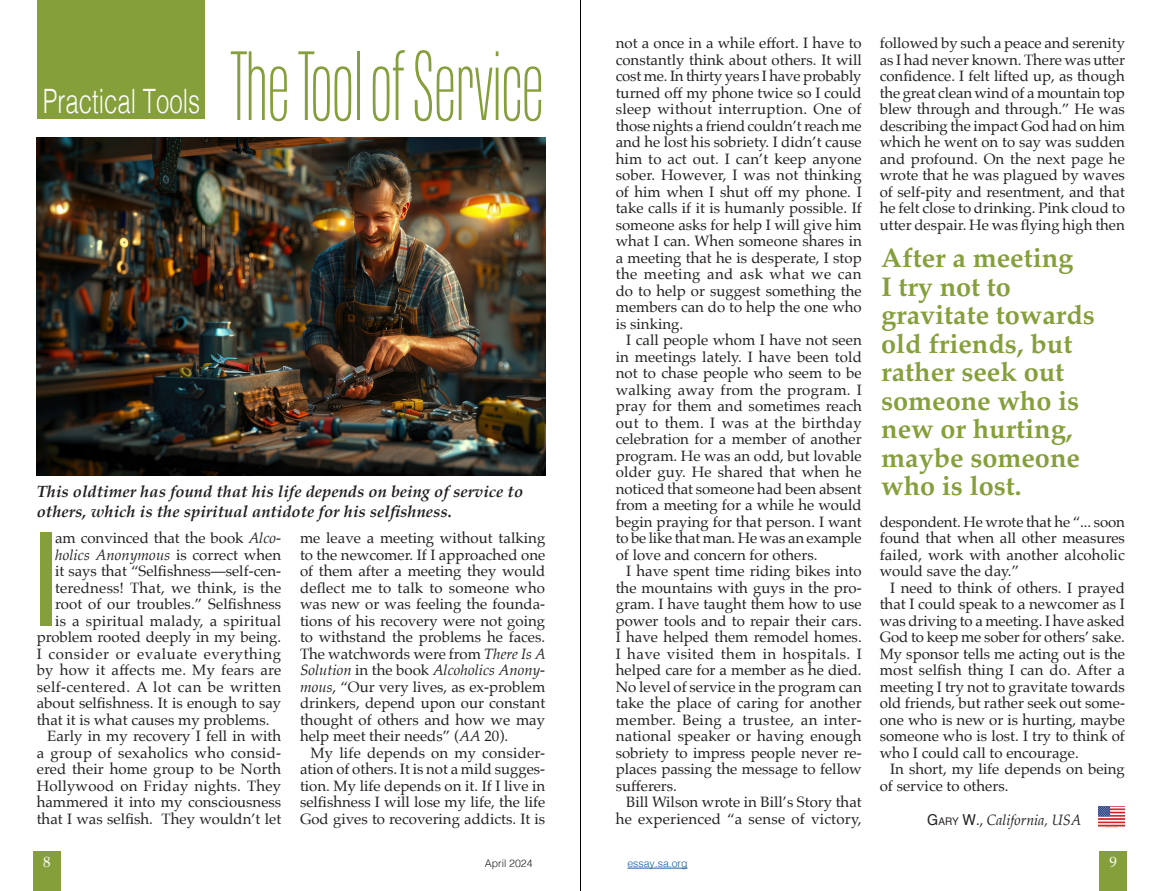
<style>
.page{position:relative;width:1161px;height:891px;background:#fff}
.page>*{position:absolute;margin:0;border:0;box-sizing:border-box;transform-origin:0 0}
.Body_Sans_Drop_1{font:700 124.95px "Arteria Std Compress";color:#859f3b}
.t1{font:300 91.5px "Arteria Std Compress";color:#859f3b}
.Section_Heds{font:300 33.6px "Helvetica";color:#fff;scale:.71 1}
.Body_Serif_1{font:700 27px/28.5px "Palatino";color:#859f3b}
.t2{font:italic 700 16.5px/19.5px "Palatino";color:#231f20}
.Body_Sans_Drop_1-2{font:15px/16.5px "Palatino";color:#231f20;text-align:justify}
.Body_Sans_Drop_1-3{font:15px "Palatino";letter-spacing:.025em;color:#231f20}
.Body_Sans_Drop_1-4{font:15px "Palatino";letter-spacing:.035em;color:#231f20}
.Body_Sans_Drop_1-5{font:italic 15px "Palatino";letter-spacing:.005em;color:#231f20}
.Body_Sans_Drop_1-6{font:15px "Palatino";letter-spacing:.02em;color:#231f20}
.Body_Sans_Drop_1-7{font:italic 15px "Palatino";letter-spacing:.005em;color:#231f20;scale:.95 1}
.t3{font:15px "Palatino";color:#fff}
.t4{font:300 10.5px "Helvetica";color:#175d9e}
.t5{font:300 10.5px "Helvetica";color:#231f20}
.s1{font-style:italic}
.s2{font-style:normal}
.s3{font-family:"Helvetica";font-style:normal}
.s4{font-family:"Helvetica";font-style:normal;font-size:10.5px}
</style>
<div class="page">
<img style="left:37px;top:137px;width:508px;height:338px">
<hr style="left:580px;top:0;width:1px;height:891px;background:#000">
<div style="left:34px;top:852px;width:27px;height:39px;background:#859f3b"></div>
<div style="left:1099px;top:852px;width:27px;height:39px;background:#859f3b"></div>
<div style="left:37px;top:0;width:168px;height:118px;background:#859f3b"></div>
<img style="left:1098px;top:806px;width:27px;height:21px">
<hr style="left:627px;top:868px;width:61px;height:1px;background:#175d9e">
<p class="Section_Heds" style="left:43px;top:72px;width:223px">Practical Tools</p>
<p class="t1" style="left:230px;top:44px;width:315px">The Tool of Service</p>
<p class="t2" style="left:37px;top:482px;width:488px">This oldtimer has found that his life depends on being of service to others, which is the spiritual antidote for his selfishness.</p>
<p class="Body_Sans_Drop_1" style="left:37px;top:522px;width:20px">I</p>
<p class="Body_Sans_Drop_1-2" style="left:55px;top:530px;width:228px">am convinced that the book <span class="s1">Alco-</span></p>
<p class="Body_Sans_Drop_1-5" style="left:55px;top:542px;width:228px">holics Anonymous <span class="s2">is correct when</span></p>
<p class="Body_Sans_Drop_1-2" style="left:55px;top:563px;width:228px">it says that “Selfishness—self-cen-</p>
<p class="Body_Sans_Drop_1-2" style="left:55px;top:579px;width:228px">teredness! That, we think, is the</p>
<p class="Body_Sans_Drop_1-2" style="left:55px;top:596px;width:228px">root of our troubles.” Selfishness</p>
<p class="Body_Sans_Drop_1-2" style="left:55px;top:612px;width:228px">is a spiritual malady, a spiritual</p>
<p class="Body_Sans_Drop_1-2" style="left:37px;top:629px;width:246px">problem rooted deeply in my being.</p>
<p class="Body_Sans_Drop_1-4" style="left:37px;top:641px;width:246px">I consider or evaluate everything</p>
<p class="Body_Sans_Drop_1-6" style="left:37px;top:658px;width:246px">by how it affects me. My fears are</p>
<p class="Body_Sans_Drop_1-3" style="left:37px;top:674px;width:246px">self-centered. A lot can be written</p>
<p class="Body_Sans_Drop_1-2" style="left:37px;top:695px;width:246px">about selfishness. It is enough to say</p>
<p class="Body_Sans_Drop_1-2" style="left:37px;top:711px;width:234px">that it is what causes my problems.</p>
<p class="Body_Sans_Drop_1-2" style="left:37px;top:728px;width:246px;text-indent:10px">Early in my recovery I fell in with a group of sexaholics who consid&shy;ered their home group to be North Hollywood on Friday nights. They hammered it into my consciousness that I was selfish. They wouldn’t let</p>
<p class="Body_Sans_Drop_1-2" style="left:300px;top:530px;width:247px">me leave a meeting without talking to the newcomer. If I approached one of them after a meeting they would deflect me to talk to someone who was new or was feeling the founda&shy;tions of his recovery were not going to withstand the problems he faces.<br>The watchwords were from <span class="s1">There Is A Solution</span> in the book <span class="s1">Alcoholics Anony&shy;mous</span>, “Our very lives, as ex-problem drinkers, depend upon our constant thought of others and how we may help meet their needs” (<span class="s1">AA</span> 20).</p>
<p class="Body_Sans_Drop_1-2" style="left:300px;top:744px;width:247px;text-indent:10px">My life depends on my consider&shy;ation of others. It is not a mild sugges&shy;tion. My life depends on it. If I live in selfishness I will lose my life, the life God gives to recovering addicts. It is</p>
<p class="Body_Sans_Drop_1-2" style="left:616px;top:35px;width:248px">not a once in a while effort. I have to constantly think about others. It will cost me. In thirty years I have probably turned off my phone twice so I could sleep without interruption. One of those nights a friend couldn’t reach me and he lost his sobriety. I didn’t cause him to act out. I can’t keep anyone sober. However, I was not thinking of him when I shut off my phone. I take calls if it is humanly possible. If someone asks for help I will give him what I can. When someone shares in a meeting that he is desperate, I stop the meeting and ask what we can do to help or suggest something the members can do to help the one who is sinking.</p>
<p class="Body_Sans_Drop_1-2" style="left:616px;top:332px;width:248px;text-indent:10px">I call people whom I have not seen in meetings lately. I have been told not to chase people who seem to be walking away from the program. I pray for them and sometimes reach out to them. I was at the birthday celebration for a member of another program. He was an odd, but lovable older guy. He shared that when he noticed that someone had been absent from a meeting for a while he would begin praying for that person. I want to be like that man. He was an example of love and concern for others.</p>
<p class="Body_Sans_Drop_1-2" style="left:616px;top:563px;width:248px;text-indent:10px">I have spent time riding bikes into the mountains with guys in the pro&shy;gram. I have taught them how to use power tools and to repair their cars.<br>I have helped them remodel homes.<br>I have visited them in hospitals. I helped care for a member as he died.<br>No level of service in the program can take the place of caring for another member. Being a trustee, an inter&shy;national speaker or having enough sobriety to impress people never re&shy;places passing the message to fellow sufferers.</p>
<p class="Body_Sans_Drop_1-2" style="left:616px;top:794px;width:248px;text-align:right">Bill Wilson wrote in Bill’s Story that he experienced “a sense of victory,</p>
<p class="Body_Sans_Drop_1-2" style="left:880px;top:35px;width:247px">followed by such a peace and serenity as I had never known. There was utter confidence. I felt lifted up, as though the great clean wind of a mountain top blew through and through.” He was describing the impact God had on him which he went on to say was sudden and profound. On the next page he wrote that he was plagued by waves of self-pity and resentment, and that he felt close to drinking. Pink cloud to utter despair. He was flying high then</p>
<p class="Body_Serif_1" style="left:881px;top:243px;width:215px">After a meeting<br>I try not to gravitate towards old friends, but rather seek out someone who is new or hurting, maybe someone who is lost.</p>
<p class="Body_Sans_Drop_1-2" style="left:880px;top:513px;width:247px">despondent. He wrote that he “... soon found that when all other measures failed, work with another alcoholic would save the day.”</p>
<p class="Body_Sans_Drop_1-2" style="left:880px;top:579px;width:247px;text-indent:10px">I need to think of others. I prayed that I could speak to a newcomer as I was driving to a meeting. I have asked God to keep me sober for others’ sake.<br>My sponsor tells me acting out is the most selfish thing I can do. After a meeting I try not to gravitate towards old friends, but rather seek out some&shy;one who is new or is hurting, maybe someone who is lost. I try to think of who I could call to encourage.</p>
<p class="Body_Sans_Drop_1-2" style="left:880px;top:761px;width:247px;text-indent:10px">In short, my life depends on being of service to others.</p>
<p class="Body_Sans_Drop_1-7" style="left:927px;top:808px;width:163px"><span class="s3">G</span><span class="s4">ary</span> <span class="s3">W</span><span class="s2">.,</span> California, USA</p>
<p class="t3" style="left:43px;top:850px;width:9px">8</p>
<p class="t5" style="left:485px;top:855px;width:49px">April 2024</p>
<p class="t4" style="left:627px;top:855px;width:62px">essay.sa.org</p>
<p class="t3" style="left:1109px;top:850px;width:9px">9</p>
</div>
